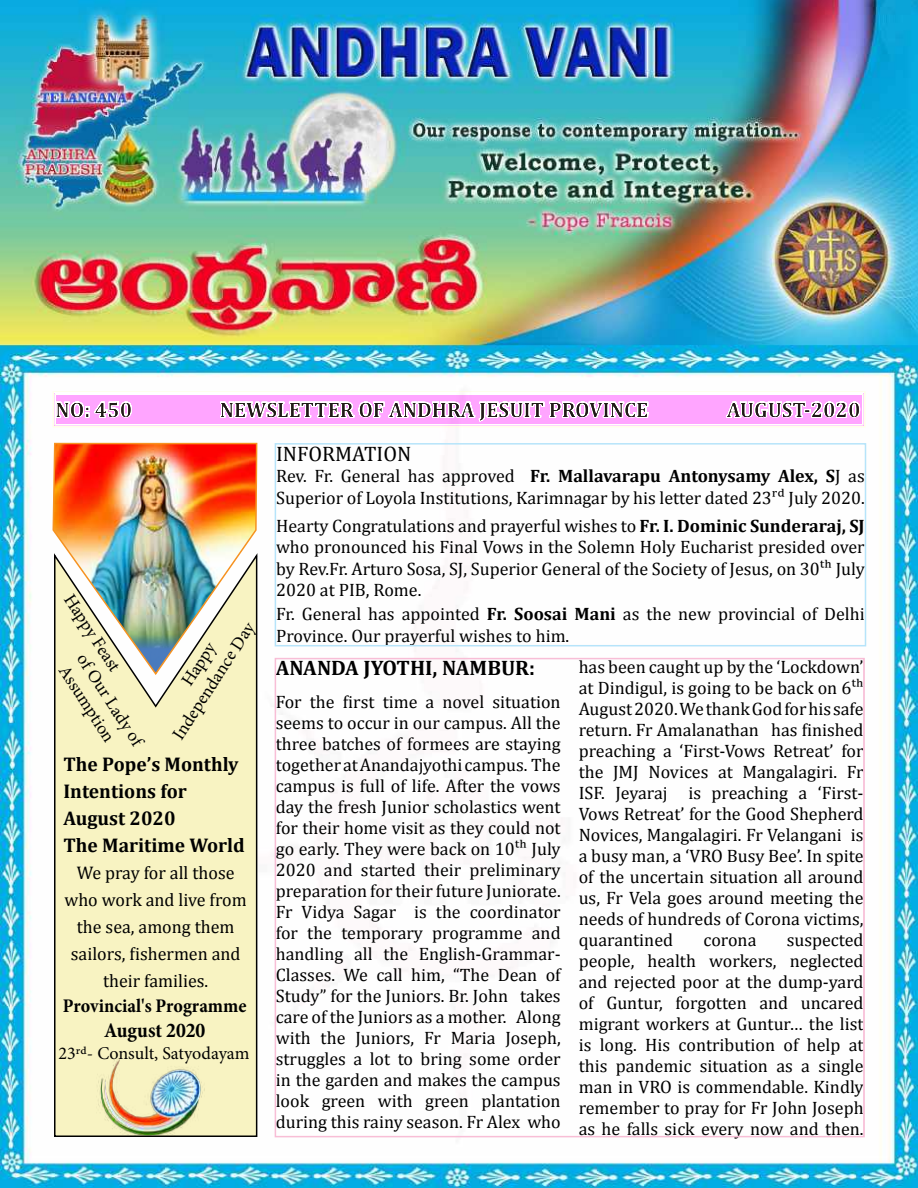
<style>
.page{position:relative;width:918px;height:1188px;background:#fff}
.page>*{position:absolute;margin:0;border:0;box-sizing:border-box;transform-origin:0 0}
.t1{font:700 21px "Cambria";color:#100e0c}
.t2{font:700 21px "Cambria";color:#000}
.t3{font:21px "Cambria";color:#000}
.t4{font:700 condensed 21px "Minion Pro";color:#000}
.t5{font:700 19.95px/27px "Cambria";color:#000}
.t6{font:700 condensed 19.5px "Minion Pro";color:#000}
.t7{font:18.3px/27px "Cambria";color:#000;text-align:center}
.t8{font:18px/21px "Cambria";color:#000;text-align:justify}
.t9{font:18px/21.6px "Minion Pro";color:#000}
.s1{font-weight:700}
</style>
<div class="page">
<img style="left:0;top:0;width:918px;height:1188px">
<img style="left:52px;top:54px;width:814px;height:1080px">
<img style="left:52px;top:442px;width:206px;height:234px">
<svg style="left:53px;top:551px;width:205px;height:587px"></svg>
<div style="left:275px;top:443px;width:591px;height:203px;border:2px solid #b6e4fa"></div>
<svg style="left:275px;top:658px;width:589px;height:479px"></svg>
<img style="left:97px;top:1042px;width:107px;height:108px">
<p class="t1" style="left:56px;top:395px;width:78px">NO: 450</p>
<p class="t1" style="left:220px;top:395px;width:430px">NEWSLETTER OF ANDHRA JESUIT PROVINCE</p>
<p class="t1" style="left:727px;top:395px;width:135px">AUGUST-2020</p>
<p class="t9" style="left:108px;top:638px;width:108px;text-indent:-57px;rotate:57deg">Happy Feast<br>of Our Lad y of<br>Assumption</p>
<p class="t9" style="left:150px;top:720px;width:137px;text-indent:50px;rotate:-57deg">Happy<br>Ind epend ance Day</p>
<p class="t5" style="left:63px;top:750px;width:183px">The Pope’s Monthly<br>Intentions for<br>August 2020<br>The Maritime World</p>
<p class="t7" style="left:65px;top:859px;width:184px">We pray for all those who work and live from the sea, among them sailors, fishermen and their families.</p>
<p class="t6" style="left:63px;top:992px;width:185px">Provincial's Programme</p>
<p class="t4" style="left:104px;top:1016px;width:103px">August 2020</p>
<p class="t9" style="left:58px;top:1042px;width:192px">23rd- Consult, Satyodayam</p>
<p class="t3" style="left:276px;top:441px;width:137px">INFORMATION</p>
<p class="t8" style="left:276px;top:465px;width:590px;line-height:21.6px">Rev. Fr. General has approved <span class="s1">Fr. Mallavarapu Antonysamy Alex, S</span>J as<br>Superior of Loyola Institutions, Karimnagar by his letter dated 23rd July 2020.</p>
<p class="t8" style="left:276px;top:515px;width:590px;line-height:21.6px">Hearty Congratulations and prayerful wishes to <span class="s1">Fr. I. Dominic Sunderaraj, SJ </span>who pronounced his Final Vows in the Solemn Holy Eucharist presided over by Rev.Fr. Arturo Sosa, SJ, Superior General of the Society of Jesus, on 30th July 2020 at PIB, Rome.</p>
<p class="t8" style="left:276px;top:603px;width:590px;line-height:21.6px">Fr. General has appointed <span class="s1">Fr. Soosai Mani</span> as the new provincial of Delhi<br>Province. Our prayerful wishes to him.</p>
<p class="t2" style="left:276px;top:653px;width:261px">ANANDA JYOTHI, NAMBUR:</p>
<p class="t8" style="left:276px;top:692px;width:286px">For the first time a novel situation seems to occur in our campus. All the three batches of formees are staying together at Anandajyothi campus. The campus is full of life. After the vows day the fresh Junior scholastics went for their home visit as they could not go early. They were back on 10th July 2020 and started their preliminary preparation for their future Juniorate.<br>Fr Vidya Sagar is the coordinator for the temporary programme and handling all the English-Grammar-Classes. We call him, “The Dean of Study” for the Juniors. Br. John takes care of the Juniors as a mother. Along with the Juniors, Fr Maria Joseph, struggles a lot to bring some order in the garden and makes the campus look green with green plantation during this rainy season. Fr Alex who</p>
<p class="t8" style="left:579px;top:656px;width:286px">has been caught up by the ‘Lockdown’ at Dindigul, is going to be back on 6th August 2020. We thank God for his safe return. Fr Amalanathan has finished preaching a ‘First-Vows Retreat’ for the JMJ Novices at Mangalagiri. Fr ISF. Jeyaraj is preaching a ‘First-Vows Retreat’ for the Good Shepherd Novices, Mangalagiri. Fr Velangani is a busy man, a ‘VRO Busy Bee’. In spite of the uncertain situation all around us, Fr Vela goes around meeting the needs of hundreds of Corona victims, quarantined</p>
<p class="t8" style="left:579px;top:929px;width:286px;text-indent:208px">suspected people, health workers, neglected and rejected poor at the dump-yard of Guntur, forgotten and uncared migrant workers at Guntur… the list is long. His contribution of help at this pandemic situation as a single man in VRO is commendable. Kindly remember to pray for Fr John Joseph as he falls sick every now and then.</p>
<p class="t8" style="left:703px;top:929px;width:55px">corona</p>
</div>
